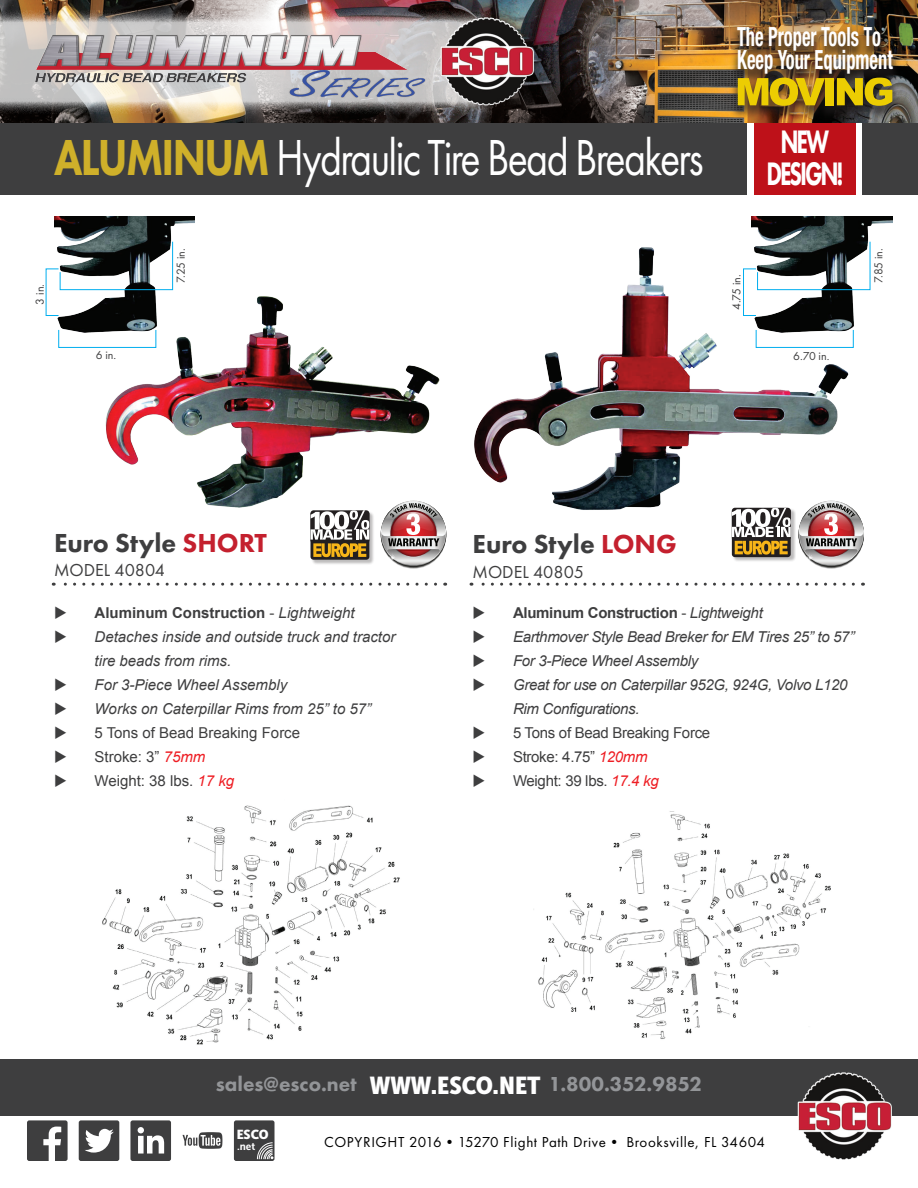
<style>
.page{position:relative;width:918px;height:1188px;background:#fff}
.page>*{position:absolute;margin:0;border:0;box-sizing:border-box;transform-origin:0 0}
.t1{font:52.5px "Futura PT";letter-spacing:-.04em;color:#fff;scale:.8 1}
.t2{font:800 33.75px/32.4px "Futura PT";letter-spacing:-.09em;color:#fff;text-align:center;scale:.68 1}
.t3{font:800 27px "Futura PT";color:#3e3e3f}
.t4{font:700 condensed 26.55px/23.4px "Helvetica Neue LT Std";color:#fff;scale:.7 1}
.t5{font:800 21px "Futura PT";color:#939598}
.t6{font:18px "Futura PT";color:#3e3e3f}
.t7{font:italic 15px/24px "Arial";letter-spacing:-.02em;color:#3e3e3f}
.t8{font:italic 15px/24px "Arial";color:#3e3e3f}
.t9{font:15px/24px "Arial";letter-spacing:-.02em;color:#3e3e3f}
.t10{font:15px "Futura PT";letter-spacing:.04em;color:#000}
.t11{font:15px/24px "Arial";color:#3e3e3f}
.t12{font:12.9px "Museo Sans Cond 900";color:#fff;scale:1.19 1}
.t13{font:12px "Futura PT";color:#3e3e3f}
.t14{font:10.5px "Museo Sans Cond 700";color:#fff;scale:1.19 1}
.s1{font-weight:800;color:#cfb02a}
.s2{color:#c4202e}
.s3{font-weight:700;font-style:normal}
.s4{font-style:normal}
.s5{font-style:italic;color:#ee1d23}
.s6{font-family:"Museo Sans Cond 900";font-weight:400;font-size:24.3px;color:#fff}
</style>
<div class="page">
<img style="left:0;top:0;width:918px;height:123px">
<div style="left:0;top:1059px;width:918px;height:56px;background:#3e3e3f"></div>
<img style="left:794px;top:1072px;width:101px;height:88px">
<div style="left:27px;top:1120px;width:41px;height:41px;background:#3e3e3f;border-radius:2px"></div>
<svg style="left:43px;top:1127px;width:18px;height:34px"></svg>
<div style="left:130px;top:1120px;width:41px;height:41px;background:#3e3e3f;border-radius:2px"></div>
<svg style="left:138px;top:1127px;width:26px;height:27px"></svg>
<div style="left:79px;top:1120px;width:40px;height:41px;background:#3e3e3f;border-radius:2px"></div>
<svg style="left:85px;top:1129px;width:29px;height:24px"></svg>
<svg style="left:183px;top:1132px;width:39px;height:17px"></svg>
<div style="left:234px;top:1120px;width:41px;height:41px;background:#3e3e3f;border-radius:2px"></div>
<svg style="left:257px;top:1142px;width:16px;height:18px"></svg>
<div style="left:0;top:123px;width:918px;height:71px;background:#3e3e3f"></div>
<div style="left:729px;top:25px;width:172px;height:65px;background:#231f20;opacity:.6"></div>
<div style="left:729px;top:76px;width:171px;height:45px;background:#231f20;opacity:.6"></div>
<svg style="left:738px;top:78px;width:87px;height:28px;background:#be9d0f"></svg>
<div style="left:825px;top:78px;width:9px;height:27px;background:#eccd02"></div>
<svg style="left:837px;top:78px;width:55px;height:28px;background:#b09a10"></svg>
<img style="left:105px;top:296px;width:335px;height:212px">
<img style="left:474px;top:247px;width:375px;height:265px">
<img style="left:0;top:9px;width:495px;height:105px">
<img style="left:31px;top:26px;width:401px;height:80px">
<img style="left:436px;top:15px;width:102px;height:93px">
<div style="left:311px;top:511px;width:64px;height:54px;background:#231f20;opacity:.3"></div>
<div style="left:311px;top:510px;width:58px;height:50px;background:#231f20;border-radius:3px"></div>
<svg style="left:311px;top:510px;width:58px;height:47px"></svg>
<div style="left:732px;top:508px;width:64px;height:55px;background:#231f20;opacity:.3"></div>
<div style="left:732px;top:508px;width:59px;height:49px;background:#231f20;border-radius:3px"></div>
<svg style="left:732px;top:508px;width:59px;height:47px"></svg>
<svg style="left:53px;top:583px;width:383px;height:3px"></svg>
<svg style="left:471px;top:583px;width:382px;height:3px"></svg>
<svg style="left:382px;top:503px;width:63px;height:59px"></svg>
<svg style="left:799px;top:503px;width:64px;height:59px"></svg>
<img style="left:54px;top:216px;width:141px;height:134px">
<img style="left:102px;top:805px;width:298px;height:240px">
<img style="left:533px;top:811px;width:298px;height:228px">
<div style="left:59px;top:330px;width:97px;height:18px;border:1px solid #00aeef"></div>
<svg style="left:60px;top:241px;width:113px;height:49px"></svg>
<img style="left:751px;top:216px;width:141px;height:134px">
<div style="left:743px;top:269px;width:13px;height:47px;border:1px solid #00aeef"></div>
<div style="left:756px;top:330px;width:97px;height:18px;border:1px solid #00aeef"></div>
<svg style="left:757px;top:241px;width:113px;height:49px"></svg>
<div style="left:747px;top:123px;width:115px;height:71px;background:#fff"></div>
<div style="left:754px;top:123px;width:102px;height:71px;background:#be1119"></div>
<h1 class="t1" style="left:54px;top:126px;width:814px"><span class="s1">ALUMINUM</span> Hydraulic Tire Bead Breakers</h1>
<h3 class="t4" style="left:737px;top:24px;width:224px">The Proper Tools To<br>Keep Your Equipment</h3>
<h2 class="t2" style="left:766px;top:125px;width:114px">NEW<br>DESIGN!</h2>
<p class="t13" style="left:33px;top:305px;width:22px;rotate:-90deg">3 in.</p>
<p class="t13" style="left:96px;top:348px;width:22px">6 in.</p>
<p class="t13" style="left:174px;top:283px;width:37px;rotate:-90deg">7.25 in.</p>
<p class="t13" style="left:871px;top:283px;width:37px;rotate:-90deg">7.85 in.</p>
<p class="t13" style="left:729px;top:310px;width:37px;rotate:-90deg">4.75 in.</p>
<p class="t13" style="left:793px;top:349px;width:38px">6.70 in.</p>
<h3 class="t3" style="left:54px;top:526px;width:215px">Euro Style <span class="s2">SHORT</span></h3>
<p class="t6" style="left:54px;top:560px;width:113px">MODEL 40804</p>
<p class="t8" style="left:95px;top:601px;width:302px"><span class="s3">Aluminum Construction</span> <span class="s4">-</span> Lightweight Detaches inside and outside truck and tractor tire beads from rims.<br>For 3-Piece Wheel Assembly<br>Works on Caterpillar Rims from 25” to 57”</p>
<p class="t11" style="left:95px;top:721px;width:207px">5 Tons of Bead Breaking Force<br>Stroke: 3” <span class="s5">75mm<br></span>Weight: 38 lbs. <span class="s5">17 kg</span></p>
<h3 class="t3" style="left:472px;top:527px;width:206px">Euro Style <span class="s2">LONG</span></h3>
<p class="t6" style="left:472px;top:561px;width:113px">MODEL 40805</p>
<p class="t7" style="left:513px;top:601px;width:343px"><span class="s3">Aluminum Construction</span> <span class="s4">-</span> Lightweight<br>Earthmover Style Bead Breker for EM Tires 25” to 57” For 3-Piece Wheel Assembly<br>Great for use on Caterpillar 952G, 924G, Volvo L120<br>Rim Configurations.</p>
<p class="t9" style="left:513px;top:721px;width:199px">5 Tons of Bead Breaking Force<br>Stroke: 4.75” <span class="s5">120mm<br></span>Weight: 39 lbs. <span class="s5">17.4 kg</span></p>
<h3 class="t5" style="left:216px;top:1070px;width:488px">sales@esco.net <span class="s6">WWW.ESCO.NET</span> 1.800.352.9852</h3>
<p class="t12" style="left:237px;top:1127px;width:28px">ESCO</p>
<p class="t14" style="left:237px;top:1140px;width:17px">.net</p>
<p class="t10" style="left:324px;top:1133px;width:443px">COPYRIGHT 2016•15270 Flight Path Drive• Brooksville, FL 34604</p>
</div>
